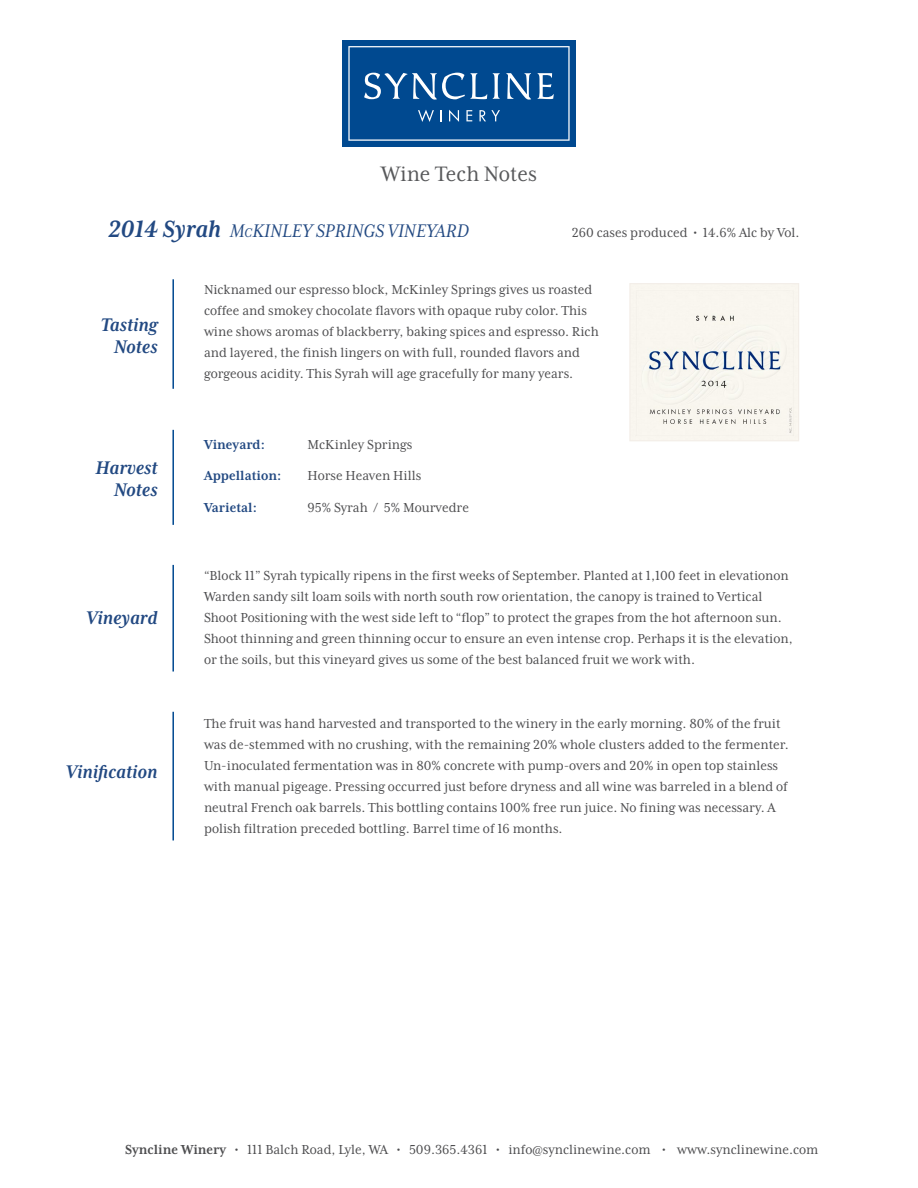
<style>
.page{position:relative;width:918px;height:1188px;background:#fff}
.page>*{position:absolute;margin:0;border:0;box-sizing:border-box;transform-origin:0 0}
.t1{font:24px "Mrs Eaves XL Serif Nar OT";color:#58595b}
.t2{font:italic 700 21px/22.5px "Mrs Eaves XL Serif Nar OT";color:#224982;text-align:right}
.t3{font:italic 21px "Mrs Eaves XL Serif Nar OT";color:#224982}
.t4{font:15px/21px "Mrs Eaves XL Serif Nar OT";color:#4d4d4f}
.t5{font:700 15px "Mrs Eaves XL Serif Nar OT";color:#224982}
.s1{font-weight:700;font-size:27px}
.s2{font-size:14.7px}
.s3{font-weight:700}
</style>
<div class="page">
<div style="left:342px;top:40px;width:234px;height:107px;background:#004990"></div>
<svg style="left:348px;top:46px;width:222px;height:95px"></svg>
<hr style="left:172px;top:279px;width:2px;height:110px;background:#004990">
<hr style="left:172px;top:565px;width:2px;height:107px;background:#004990">
<hr style="left:172px;top:712px;width:2px;height:128px;background:#004990">
<hr style="left:172px;top:430px;width:2px;height:95px;background:#004990">
<svg style="left:629px;top:283px;width:170px;height:158px"></svg>
<h1 class="t1" style="left:381px;top:162px;width:157px">Wine Tech Notes</h1>
<h2 class="t3" style="left:108px;top:220px;width:363px"><span class="s1">2014 Syrah</span> M<span class="s2">c</span>KINLEY SPRINGS VINEYARD</h2>
<p class="t4" style="left:572px;top:222px;width:229px">260 cases produced • 14.6% Alc by Vol.</p>
<h2 class="t2" style="left:101px;top:313px;width:58px">Tasting<br>Notes</h2>
<h2 class="t2" style="left:95px;top:456px;width:64px">Harvest<br>Notes</h2>
<h2 class="t2" style="left:86px;top:606px;width:73px">Vineyard</h2>
<h2 class="t2" style="left:66px;top:760px;width:93px">Vinification</h2>
<p class="t4" style="left:204px;top:279px;width:396px">Nicknamed our espresso block, McKinley Springs gives us roasted coffee and smokey chocolate flavors with opaque ruby color. This wine shows aromas of blackberry, baking spices and espresso. Rich and layered, the finish lingers on with full, rounded flavors and gorgeous acidity. This Syrah will age gracefully for many years.</p>
<p class="t5" style="left:204px;top:437px;width:62px">Vineyard:</p>
<p class="t4" style="left:308px;top:434px;width:106px">McKinley Springs</p>
<p class="t5" style="left:204px;top:468px;width:79px">Appellation:</p>
<p class="t4" style="left:308px;top:465px;width:115px">Horse Heaven Hills</p>
<p class="t5" style="left:204px;top:500px;width:54px">Varietal:</p>
<p class="t4" style="left:307px;top:497px;width:163px">95% Syrah / 5% Mourvedre</p>
<p class="t4" style="left:204px;top:565px;width:590px">“Block 11” Syrah typically ripens in the first weeks of September. Planted at 1,100 feet in elevationon Warden sandy silt loam soils with north south row orientation, the canopy is trained to Vertical Shoot Positioning with the west side left to “flop” to protect the grapes from the hot afternoon sun.<br>Shoot thinning and green thinning occur to ensure an even intense crop. Perhaps it is the elevation, or the soils, but this vineyard gives us some of the best balanced fruit we work with.</p>
<p class="t4" style="left:204px;top:713px;width:586px">The fruit was hand harvested and transported to the winery in the early morning. 80% of the fruit was de-stemmed with no crushing, with the remaining 20% whole clusters added to the fermenter.<br>Un-inoculated fermentation was in 80% concrete with pump-overs and 20% in open top stainless with manual pigeage. Pressing occurred just before dryness and all wine was barreled in a blend of neutral French oak barrels. This bottling contains 100% free run juice. No fining was necessary. A polish filtration preceded bottling. Barrel time of 16 months.</p>
<p class="t4" style="left:125px;top:1139px;width:695px"><span class="s3">Syncline Winery</span> • 111 Balch Road, Lyle, WA • 509.365.4361 • info@synclinewine.com • www.synclinewine.com</p>
</div>
